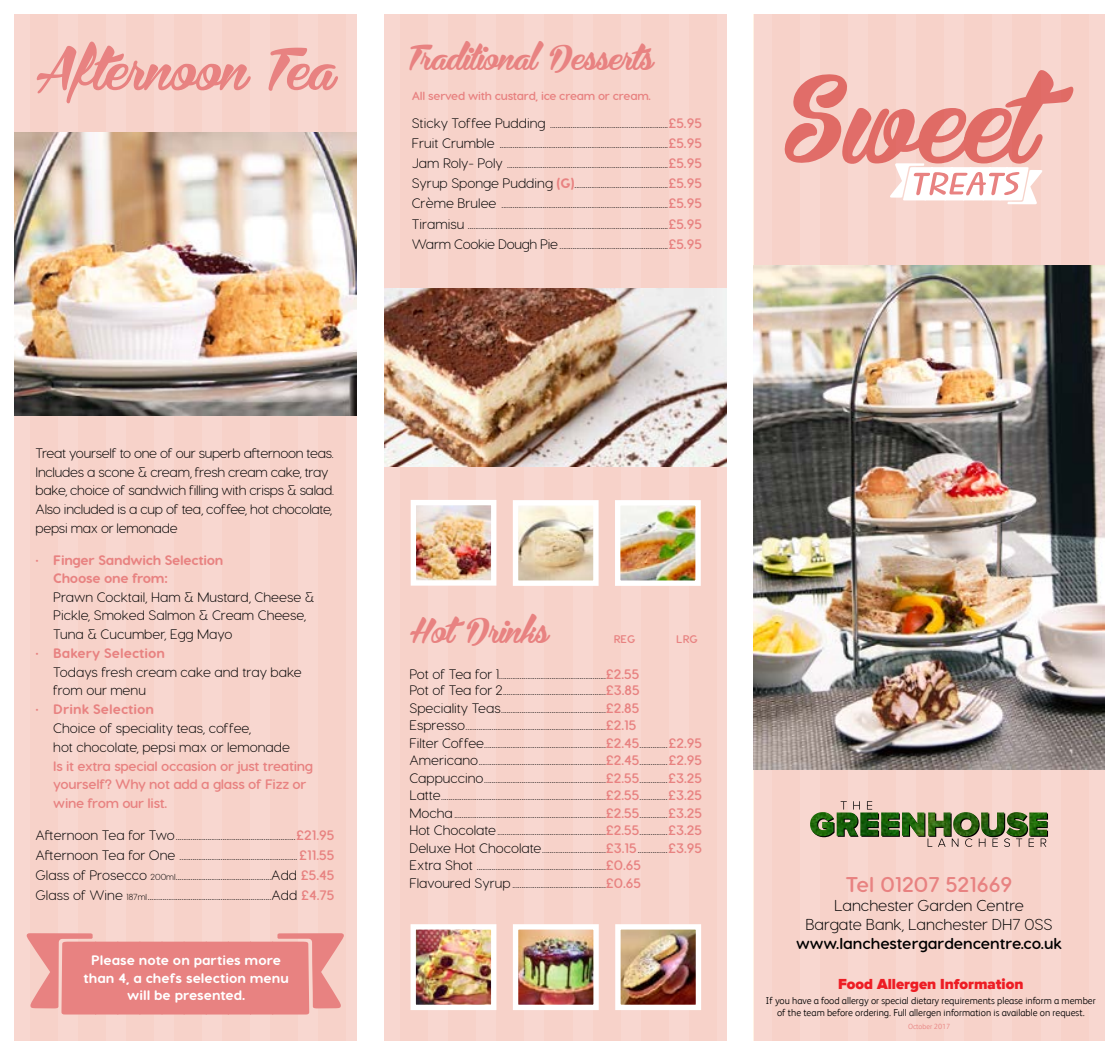
<style>
.page{position:relative;width:1117px;height:1053px;background:#fff}
.page>*{position:absolute;margin:0;border:0;box-sizing:border-box;transform-origin:0 0}
.t1{font:52px "Bira PERSONALUSEONLY";color:#e88281}
.t2{font:31px "Bira PERSONALUSEONLY";color:#e88281}
.t3{font:700 21.38px "Visby Round CF";color:#e88281}
.t4{font:300 15.88px/19px "Visby Round CF";color:#000;text-align:center}
.t5{font:700 15.88px "Visby Round CF";color:#000}
.t6{font:900 15px "Proxima Nova";color:#ed1d24}
.t7{font:300 13.75px/17.4px "Visby Round CF";color:#000}
.t8{font:300 13.75px/18.8px "Visby Round CF";letter-spacing:-.02em;color:#000}
.t9{font:700 13.75px/18.8px "Visby Round CF";letter-spacing:-.02em;color:#e88281}
.t10{font:800 13.75px/17.5px "Visby Round CF";color:#fff;text-align:center}
.t11{font:800 13.75px/17.5px "Visby Round CF";letter-spacing:-.02em;color:#e88281}
.t12{font:800 13.75px "Visby Round CF";color:#e88281}
.t13{font:700 11.88px "Visby Round CF";letter-spacing:-.02em;color:#e88281}
.t14{font:700 11.12px "Visby Round CF";letter-spacing:.01em;color:#e88281}
.t15{font:300 10px/12px "FS Albert";color:#000;text-align:center}
.t16{font:300 7.5px "FS Albert";color:#e88281}
.s1{font-weight:700;color:#e88281}
.s2{font-weight:800;color:#e88281}
.s3{font-size:8.75px}
</style>
<div class="page">
<div style="left:384px;top:14px;width:342px;height:1026px;background:#f7d2c9"></div>
<div style="left:384px;top:14px;width:16px;height:1026px;background:#f8d7d0"></div>
<div style="left:428px;top:14px;width:20px;height:1026px;background:#f8d7d0"></div>
<div style="left:476px;top:14px;width:20px;height:1026px;background:#f8d7d0"></div>
<div style="left:524px;top:14px;width:20px;height:1026px;background:#f8d7d0"></div>
<div style="left:572px;top:14px;width:20px;height:1026px;background:#f8d7d0"></div>
<div style="left:620px;top:14px;width:20px;height:1026px;background:#f8d7d0"></div>
<div style="left:668px;top:14px;width:20px;height:1026px;background:#f8d7d0"></div>
<div style="left:716px;top:14px;width:10px;height:1026px;background:#f8d7d0"></div>
<div style="left:14px;top:14px;width:342px;height:1026px;background:#f7d2c9"></div>
<div style="left:14px;top:14px;width:16px;height:1026px;background:#f8d7d0"></div>
<div style="left:58px;top:14px;width:20px;height:1026px;background:#f8d7d0"></div>
<div style="left:106px;top:14px;width:20px;height:1026px;background:#f8d7d0"></div>
<div style="left:154px;top:14px;width:20px;height:1026px;background:#f8d7d0"></div>
<div style="left:202px;top:14px;width:20px;height:1026px;background:#f8d7d0"></div>
<div style="left:250px;top:14px;width:20px;height:1026px;background:#f8d7d0"></div>
<div style="left:298px;top:14px;width:20px;height:1026px;background:#f8d7d0"></div>
<div style="left:346px;top:14px;width:10px;height:1026px;background:#f8d7d0"></div>
<div style="left:753px;top:14px;width:350px;height:1026px;background:#f7d2c9"></div>
<div style="left:753px;top:14px;width:19px;height:1026px;background:#f8d7d0"></div>
<div style="left:800px;top:14px;width:20px;height:1026px;background:#f8d7d0"></div>
<div style="left:848px;top:14px;width:20px;height:1026px;background:#f8d7d0"></div>
<div style="left:896px;top:14px;width:20px;height:1026px;background:#f8d7d0"></div>
<div style="left:944px;top:14px;width:20px;height:1026px;background:#f8d7d0"></div>
<div style="left:992px;top:14px;width:20px;height:1026px;background:#f8d7d0"></div>
<div style="left:1040px;top:14px;width:20px;height:1026px;background:#f8d7d0"></div>
<div style="left:1088px;top:14px;width:15px;height:1026px;background:#f8d7d0"></div>
<svg style="left:810px;top:801px;width:237px;height:45px"></svg>
<svg style="left:784px;top:70px;width:289px;height:134px"></svg>
<img style="left:384px;top:288px;width:342px;height:178px">
<img style="left:14px;top:132px;width:342px;height:283px">
<img style="left:518px;top:506px;width:74px;height:74px">
<div style="left:512px;top:500px;width:86px;height:86px;border:5px solid #fff"></div>
<img style="left:416px;top:506px;width:74px;height:73px">
<div style="left:410px;top:500px;width:86px;height:85px;border:5px solid #fff"></div>
<img style="left:621px;top:506px;width:73px;height:74px">
<div style="left:615px;top:500px;width:85px;height:86px;border:5px solid #fff"></div>
<img style="left:753px;top:265px;width:350px;height:504px">
<img style="left:518px;top:930px;width:74px;height:73px">
<div style="left:512px;top:924px;width:86px;height:85px;border:5px solid #fff"></div>
<img style="left:416px;top:930px;width:74px;height:73px">
<div style="left:410px;top:924px;width:86px;height:85px;border:5px solid #fff"></div>
<img style="left:621px;top:930px;width:74px;height:73px">
<div style="left:615px;top:924px;width:86px;height:85px;border:5px solid #fff"></div>
<svg style="left:27px;top:933px;width:317px;height:81px"></svg>
<h1 class="t1" style="left:36px;top:31px;width:300px">Afternoon Tea</h1>
<h2 class="t2" style="left:409px;top:35px;width:245px">Traditional Desserts</h2>
<p class="t13" style="left:411px;top:88px;width:240px">All served with custard, ice cream or cream.</p>
<p class="t7" style="left:411px;top:113px;width:292px;line-height:20px;text-align:justify">Sticky Toffee Pudding ...............................................................<span class="s1">£5.95<br></span>Fruit Crumble ..........................................................................................<span class="s1">£5.95<br></span>Jam Roly- Poly ......................................................................................<span class="s1">£5.95<br></span>Syrup Sponge Pudding <span class="s2">(G)</span>..................................................<span class="s1">£5.95<br></span>Crème Brulee .........................................................................................<span class="s1">£5.95<br></span>Tiramisu ...........................................................................................................<span class="s1">£5.95<br></span>Warm Cookie Dough Pie..........................................................<span class="s1">£5.95</span></p>
<p class="t8" style="left:36px;top:443px;width:300px">Treat yourself to one of our superb afternoon teas.<br>Includes a scone &amp; cream, fresh cream cake, tray bake, choice of sandwich filling with crisps &amp; salad.<br>Also included is a cup of tea, coffee, hot chocolate, pepsi max or lemonade</p>
<p class="t11" style="left:53px;top:551px;width:172px;text-indent:-18px">• Finger Sandwich Selection<br>Choose one from:</p>
<p class="t7" style="left:53px;top:587px;width:262px;line-height:18.8px">Prawn Cocktail, Ham &amp; Mustard, Cheese &amp;<br>Pickle, Smoked Salmon &amp; Cream Cheese,<br>Tuna &amp; Cucumber, Egg Mayo</p>
<p class="t12" style="left:36px;top:644px;width:131px">• Bakery Selection</p>
<p class="t7" style="left:53px;top:662px;width:250px;line-height:18.8px">Todays fresh cream cake and tray bake from our menu</p>
<p class="t12" style="left:36px;top:700px;width:120px">• Drink Selection</p>
<p class="t7" style="left:53px;top:718px;width:238px;line-height:18.8px">Choice of speciality teas, coffee,<br>hot chocolate, pepsi max or lemonade</p>
<p class="t9" style="left:53px;top:756px;width:261px">Is it extra special occasion or just treating yourself? Why not add a glass of Fizz or wine from our list.</p>
<p class="t7" style="left:36px;top:824px;width:300px;line-height:20px;text-align:justify">Afternoon Tea for Two................................................................<span class="s1">£21.95<br></span>Afternoon Tea for One ...............................................................<span class="s1">£11.55<br></span>Glass of Prosecco <span class="s3">200ml</span>...................................................Add <span class="s1">£5.45<br></span>Glass of Wine <span class="s3">187ml</span>..................................................................Add <span class="s1">£4.75</span></p>
<p class="t10" style="left:83px;top:951px;width:207px">Please note on parties more than 4, a chefs selection menu will be presented.</p>
<h2 class="t2" style="left:409px;top:608px;width:140px">Hot Drinks</h2>
<p class="t14" style="left:613px;top:632px;width:23px">REG</p>
<p class="t14" style="left:676px;top:632px;width:23px">LRG</p>
<p class="t7" style="left:409px;top:665px;width:294px">Pot of Tea for 1.........................................................<span class="s1">£2.55<br></span>Pot of Tea for 2.......................................................<span class="s1">£3.85<br></span>Speciality Teas........................................................<span class="s1">£2.85<br></span>Espresso...........................................................................<span class="s1">£2.15<br></span>Filter Coffee.................................................................<span class="s1">£2.45</span>...............<span class="s1">£2.95<br></span>Americano....................................................................<span class="s1">£2.45</span>...............<span class="s1">£2.95<br></span>Cappuccino.................................................................<span class="s1">£2.55</span>...............<span class="s1">£3.25<br></span>Latte........................................................................................<span class="s1">£2.55</span>...............<span class="s1">£3.25<br></span>Mocha.................................................................................<span class="s1">£2.55</span>...............<span class="s1">£3.25<br></span>Hot Chocolate..........................................................<span class="s1">£2.55</span>...............<span class="s1">£3.25<br></span>Deluxe Hot Chocolate..................................<span class="s1">£3.15</span>................<span class="s1">£3.95<br></span>Extra Shot .....................................................................<span class="s1">£0.65<br></span>Flavoured Syrup..................................................<span class="s1">£0.65</span></p>
<h3 class="t3" style="left:845px;top:871px;width:168px">Tel 01207 521669</h3>
<p class="t4" style="left:805px;top:895px;width:249px">Lanchester Garden Centre<br>Bargate Bank, Lanchester DH7 0SS</p>
<p class="t5" style="left:795px;top:933px;width:267px">www.lanchestergardencentre.co.uk</p>
<p class="t6" style="left:837px;top:975px;width:187px">Food Allergen Information</p>
<p class="t15" style="left:765px;top:993px;width:331px">If you have a food allergy or special dietary requirements please inform a member of the team before ordering. Full allergen information is available on request.</p>
<p class="t16" style="left:907px;top:1022px;width:44px">October 2017</p>
</div>
